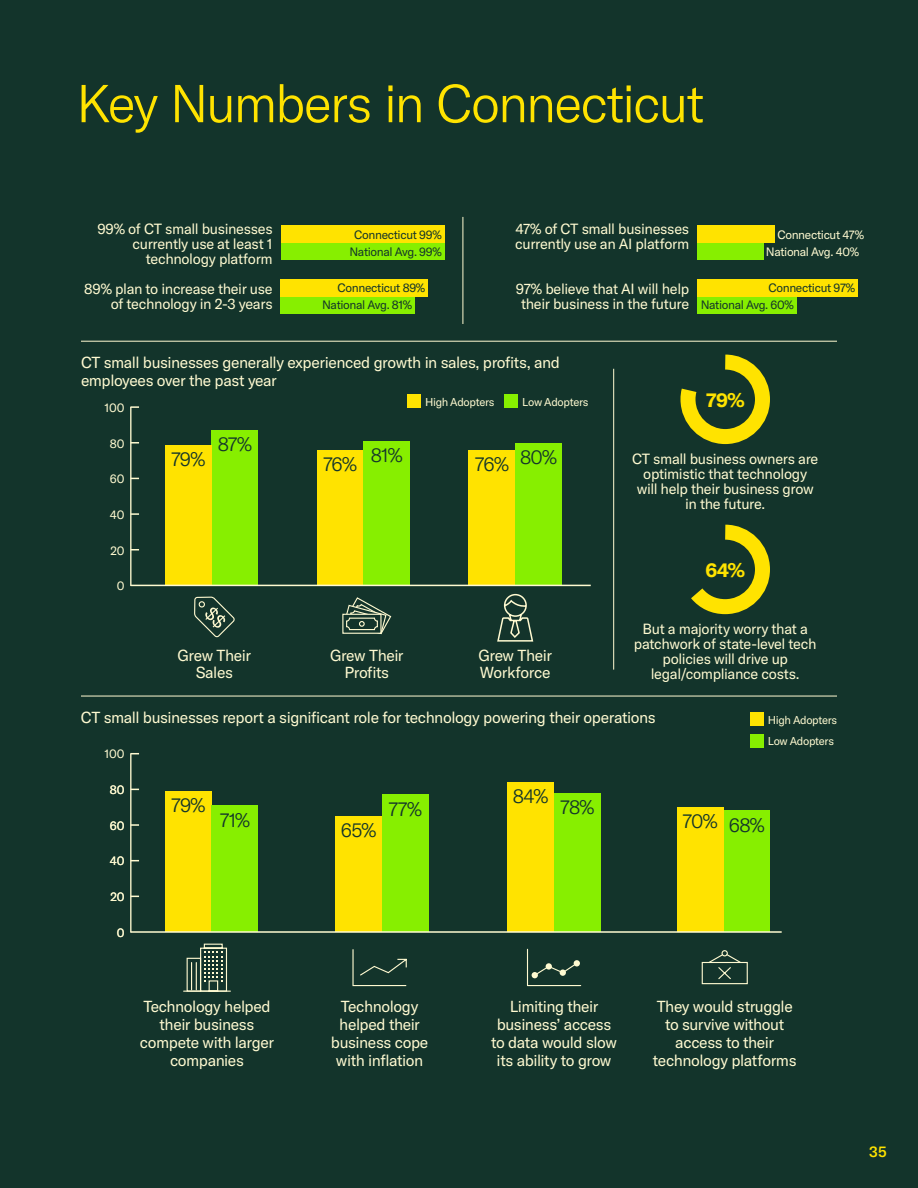
<style>
.page{position:relative;width:918px;height:1188px;background:#13342b}
.page>*{position:absolute;margin:0;border:0;box-sizing:border-box;transform-origin:0 0}
.t1{font:300 52.5px "GT America";letter-spacing:-.045em;color:#ffe300}
.t2{font:300 19.5px "GT America";letter-spacing:-.04em;color:#13342b}
.t3{font:700 19.5px "GT America";color:#ffe300}
.t4{font:15.75px/18px "GT America";letter-spacing:-.03em;color:#fffad1;text-align:center}
.t5{font:500 15px "GT America";color:#ffe300}
.t6{font:14.55px/15px "GT America";letter-spacing:-.025em;color:#fffad1;text-align:center}
.t7{font:12.15px "GT America";letter-spacing:-.01em;color:#fffad1}
.t8{font:12px/17.1px "GT America";letter-spacing:-.03em;color:#13342b;text-align:center}
.t9{font:12px "GT America";letter-spacing:-.03em;color:#fffad1}
.t10{font:11.25px/21.5px "GT America";letter-spacing:-.03em;color:#fffad1}
</style>
<div class="page">
<div style="left:469px;top:450px;width:46px;height:135px;background:#ffe300"></div>
<div style="left:317px;top:450px;width:46px;height:135px;background:#ffe300"></div>
<div style="left:363px;top:441px;width:47px;height:144px;background:#87ef00"></div>
<div style="left:515px;top:443px;width:47px;height:142px;background:#87ef00"></div>
<div style="left:212px;top:430px;width:46px;height:155px;background:#87ef00"></div>
<div style="left:165px;top:445px;width:47px;height:140px;background:#ffe300"></div>
<div style="left:165px;top:791px;width:47px;height:141px;background:#ffe300"></div>
<div style="left:724px;top:811px;width:46px;height:121px;background:#87ef00"></div>
<div style="left:677px;top:807px;width:47px;height:125px;background:#ffe300"></div>
<div style="left:554px;top:793px;width:47px;height:139px;background:#87ef00"></div>
<div style="left:382px;top:795px;width:47px;height:137px;background:#87ef00"></div>
<div style="left:335px;top:816px;width:47px;height:116px;background:#ffe300"></div>
<div style="left:507px;top:782px;width:47px;height:150px;background:#ffe300"></div>
<div style="left:212px;top:806px;width:46px;height:126px;background:#87ef00"></div>
<div style="left:504px;top:394px;width:14px;height:14px;background:#87ef00"></div>
<hr style="left:81px;top:696px;width:756px;height:1px;background:#fffad1">
<hr style="left:613px;top:369px;width:1px;height:301px;background:#fffad1">
<hr style="left:81px;top:341px;width:756px;height:1px;background:#fffad1">
<hr style="left:184px;top:991px;width:46px;height:1px;background:#fffad1">
<svg style="left:186px;top:943px;width:42px;height:49px"></svg>
<svg style="left:526px;top:948px;width:56px;height:39px"></svg>
<div style="left:546px;top:963px;width:6px;height:7px;background:#fffad1;border-radius:50%"></div>
<div style="left:560px;top:969px;width:6px;height:7px;background:#fffad1;border-radius:50%"></div>
<div style="left:574px;top:960px;width:6px;height:7px;background:#fffad1;border-radius:50%"></div>
<div style="left:702px;top:962px;width:46px;height:22px;border:1px solid #fffad1"></div>
<svg style="left:708px;top:950px;width:34px;height:30px"></svg>
<svg style="left:193px;top:596px;width:43px;height:101px"></svg>
<svg style="left:342px;top:597px;width:50px;height:38px"></svg>
<svg style="left:497px;top:593px;width:37px;height:49px"></svg>
<div style="left:407px;top:394px;width:14px;height:14px;background:#ffe300"></div>
<div style="left:281px;top:243px;width:163px;height:17px;background:#87ef00"></div>
<div style="left:281px;top:226px;width:163px;height:17px;background:#ffe300"></div>
<div style="left:281px;top:296px;width:134px;height:17px;background:#87ef00"></div>
<div style="left:281px;top:279px;width:147px;height:17px;background:#ffe300"></div>
<div style="left:697px;top:296px;width:99px;height:17px;background:#87ef00"></div>
<div style="left:697px;top:279px;width:161px;height:17px;background:#ffe300"></div>
<div style="left:697px;top:243px;width:66px;height:17px;background:#87ef00"></div>
<div style="left:697px;top:226px;width:78px;height:17px;background:#ffe300"></div>
<hr style="left:463px;top:217px;width:1px;height:107px;background:#fffad1">
<div style="left:750px;top:712px;width:14px;height:14px;background:#ffe300"></div>
<div style="left:750px;top:734px;width:14px;height:13px;background:#87ef00"></div>
<hr style="left:130px;top:407px;width:1px;height:179px;background:#fffad1">
<svg style="left:131px;top:406px;width:8px;height:2px"></svg>
<svg style="left:131px;top:442px;width:8px;height:2px"></svg>
<svg style="left:131px;top:513px;width:8px;height:2px"></svg>
<hr style="left:131px;top:585px;width:460px;height:1px;background:#fffad1">
<hr style="left:130px;top:753px;width:1px;height:179px;background:#fffad1">
<svg style="left:131px;top:824px;width:8px;height:2px"></svg>
<hr style="left:131px;top:931px;width:651px;height:2px;background:#fffad1">
<svg style="left:680px;top:354px;width:90px;height:91px"></svg>
<svg style="left:691px;top:524px;width:79px;height:91px"></svg>
<svg style="left:352px;top:949px;width:55px;height:38px"></svg>
<h1 class="t1" style="left:76px;top:73px;width:630px">Key Numbers in Connecticut</h1>
<p class="t6" style="left:98px;top:221px;width:177px;text-align:right">99% of CT small businesses currently use at least 1 technology platform</p>
<p class="t6" style="left:515px;top:221px;width:175px;text-align:left">47% of CT small businesses currently use an AI platform</p>
<p class="t8" style="left:349px;top:226px;width:94px">Connecticut 99%<br>National Avg. 99%</p>
<p class="t9" style="left:777px;top:228px;width:88px">Connecticut 47%</p>
<p class="t9" style="left:766px;top:245px;width:95px">National Avg. 40%</p>
<p class="t8" style="left:338px;top:280px;width:89px">Connecticut 89%</p>
<p class="t8" style="left:769px;top:280px;width:88px">Connecticut 97%</p>
<p class="t6" style="left:84px;top:282px;width:190px;text-align:right">89% plan to increase their use of technology in 2-3 years</p>
<p class="t6" style="left:516px;top:282px;width:175px">97% believe that AI will help their business in the future</p>
<p class="t8" style="left:701px;top:297px;width:95px">National Avg. 60%</p>
<p class="t8" style="left:322px;top:297px;width:91px">National Avg. 81%</p>
<p class="t4" style="left:81px;top:354px;width:481px;text-align:left">CT small businesses generally experienced growth in sales, profits, and employees over the past year</p>
<p class="t10" style="left:425px;top:391px;width:71px">High Adopters</p>
<p class="t10" style="left:522px;top:391px;width:68px">Low Adopters</p>
<p class="t7" style="left:105px;top:400px;width:21px">100</p>
<p class="t7" style="left:110px;top:436px;width:16px">80</p>
<p class="t7" style="left:110px;top:472px;width:16px">60</p>
<p class="t7" style="left:110px;top:507px;width:16px">40</p>
<p class="t7" style="left:110px;top:543px;width:16px">20</p>
<p class="t7" style="left:117px;top:579px;width:9px">0</p>
<p class="t2" style="left:218px;top:433px;width:36px">87%</p>
<p class="t2" style="left:371px;top:444px;width:33px">81%</p>
<p class="t2" style="left:520px;top:446px;width:38px">80%</p>
<p class="t2" style="left:171px;top:447px;width:36px">79%</p>
<p class="t2" style="left:475px;top:453px;width:35px">76%</p>
<p class="t2" style="left:323px;top:453px;width:35px">76%</p>
<p class="t3" style="left:706px;top:388px;width:40px">79%</p>
<p class="t6" style="left:632px;top:451px;width:188px">CT small business owners are optimistic that technology will help their business grow in the future.</p>
<p class="t3" style="left:705px;top:558px;width:41px">64%</p>
<p class="t6" style="left:634px;top:621px;width:184px">But a majority worry that a patchwork of state-level tech policies will drive up legal/compliance costs.</p>
<p class="t4" style="left:178px;top:647px;width:75px;line-height:16.5px">Grew Their<br>Sales</p>
<p class="t4" style="left:330px;top:647px;width:75px;line-height:16.5px">Grew Their<br>Profits</p>
<p class="t4" style="left:478px;top:647px;width:75px;line-height:16.5px;text-align:left">Grew Their<br>Workforce</p>
<p class="t4" style="left:81px;top:708px;width:576px">CT small businesses report a significant role for technology powering their operations</p>
<p class="t10" style="left:768px;top:709px;width:71px">High Adopters<br>Low Adopters</p>
<p class="t7" style="left:105px;top:747px;width:21px">100</p>
<p class="t7" style="left:110px;top:783px;width:16px">80</p>
<p class="t7" style="left:110px;top:818px;width:16px">60</p>
<p class="t7" style="left:110px;top:854px;width:16px">40</p>
<p class="t7" style="left:110px;top:890px;width:16px">20</p>
<p class="t7" style="left:117px;top:925px;width:9px">0</p>
<p class="t2" style="left:171px;top:794px;width:36px">79%</p>
<p class="t2" style="left:513px;top:785px;width:37px">84%</p>
<p class="t2" style="left:389px;top:798px;width:35px">77%</p>
<p class="t2" style="left:560px;top:796px;width:36px">78%</p>
<p class="t2" style="left:220px;top:808px;width:32px">71%</p>
<p class="t2" style="left:683px;top:810px;width:36px">70%</p>
<p class="t2" style="left:341px;top:819px;width:37px">65%</p>
<p class="t2" style="left:729px;top:814px;width:37px">68%</p>
<p class="t4" style="left:140px;top:998px;width:136px">Technology helped their business compete with larger companies</p>
<p class="t4" style="left:331px;top:998px;width:99px">Technology helped their business cope with inflation</p>
<p class="t4" style="left:491px;top:998px;width:127px">Limiting their business’ access to data would slow its ability to grow</p>
<p class="t4" style="left:653px;top:998px;width:145px">They would struggle to survive without access to their technology platforms</p>
<p class="t5" style="left:869px;top:1143px;width:19px">35</p>
</div>
